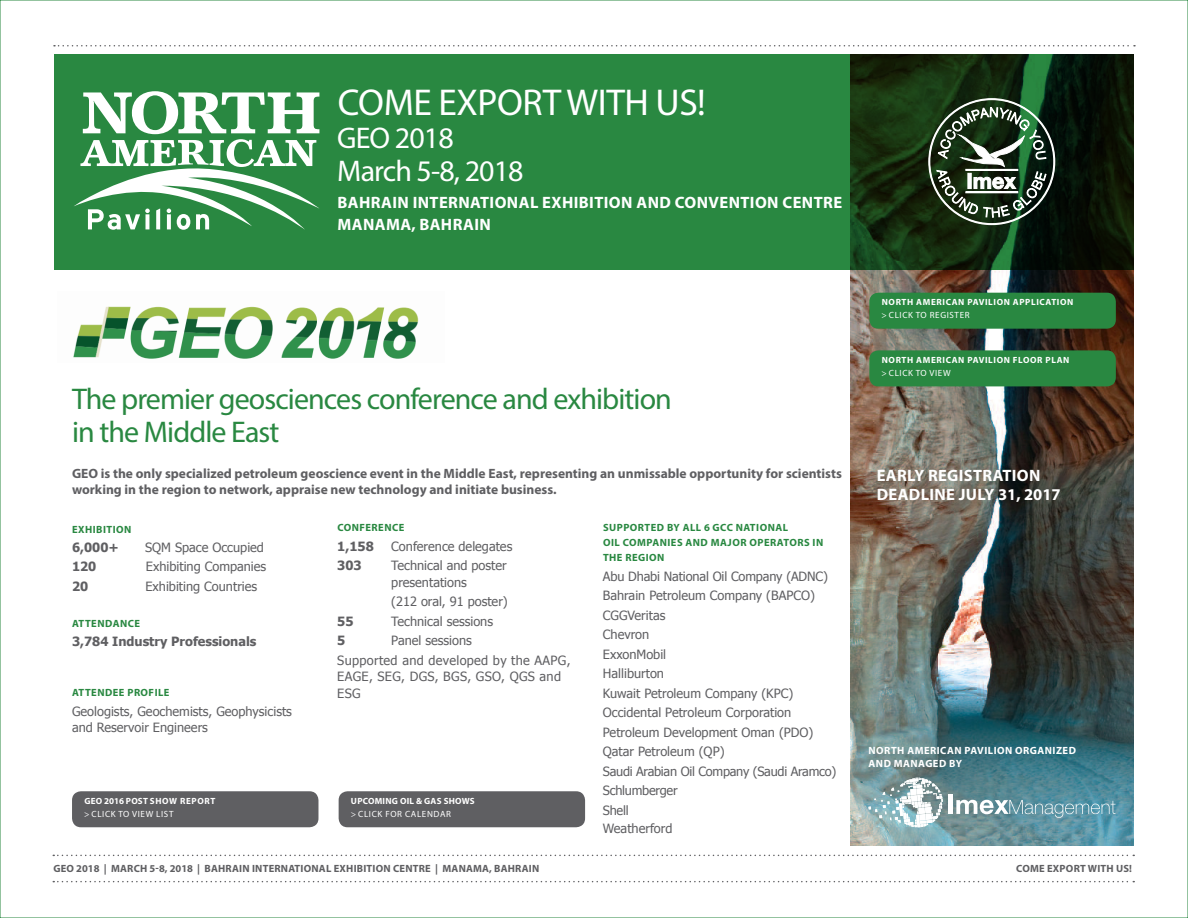
<style>
.page{position:relative;width:1188px;height:918px;background:#fff}
.page>*{position:absolute;margin:0;border:0;box-sizing:border-box;transform-origin:0 0}
.t1{font:37.5px "Myriad Pro";letter-spacing:-.01em;color:#fff}
.t2{font:30px "Myriad Pro";letter-spacing:-.03em;color:#298841}
.t3{font:30px "Myriad Pro";letter-spacing:-.03em;color:#fff}
.t4{font:700 16.5px "Myriad Pro";letter-spacing:.025em;color:#fff}
.t5{font:700 13.5px/16.5px "Myriad Pro";color:#5f5f62}
.t6{font:12.75px/16.5px "Tahoma";color:#5f5f62}
.t7{font:12.75px/16.5px "Tahoma";letter-spacing:.025em;color:#5f5f62}
.t8{font:700 12.75px "Tahoma";color:#5f5f62}
.t9{font:12.75px "Tahoma";letter-spacing:-.02em;color:#5f5f62}
.t10{font:700 10.5px/15px "Myriad Pro";letter-spacing:.045em;color:#298841}
.t11{font:700 10.5px "Myriad Pro";letter-spacing:.02em;color:#5f5f62}
.t12{font:700 10.5px "Myriad Pro";letter-spacing:.045em;color:#fff}
.t13{font:700 9px/13.5px "Myriad Pro";letter-spacing:.07em;color:#fff}
.t14{font:9px "Myriad Pro";letter-spacing:.07em;color:#fff}
.t15{font:700 9px "Myriad Pro";letter-spacing:.04em;color:#fff}
.t16{font:700 9px "Myriad Pro";letter-spacing:.025em;color:#fff}
.s1{font-weight:400}
</style>
<div class="page">
<img style="left:851px;top:269px;width:283px;height:577px">
<svg style="left:54px;top:54px;width:1080px;height:215px;background:#237034"></svg>
<svg style="left:929px;top:98px;width:126px;height:127px;background:#435843"></svg>
<svg style="left:54px;top:45px;width:1081px;height:1px"></svg>
<svg style="left:53px;top:881px;width:1081px;height:1px"></svg>
<svg style="left:53px;top:855px;width:1081px;height:1px"></svg>
<svg style="left:74px;top:91px;width:246px;height:139px"></svg>
<div style="left:869px;top:350px;width:247px;height:36px;background:#298841;border-radius:9px"></div>
<div style="left:869px;top:293px;width:247px;height:36px;background:#298841;border-radius:9px"></div>
<div style="left:339px;top:791px;width:246px;height:36px;background:#5f5f62;border-radius:9px"></div>
<div style="left:72px;top:791px;width:246px;height:36px;background:#5f5f62;border-radius:9px"></div>
<hr style="left:949px;top:795px;width:4px;height:19px;background:#fff">
<svg style="left:956px;top:800px;width:159px;height:18px;background:#80aab5"></svg>
<svg style="left:869px;top:778px;width:74px;height:49px"></svg>
<img style="left:73px;top:306px;width:346px;height:53px">
<p class="t1" style="left:338px;top:79px;width:370px">COME EXPORT WITH US!</p>
<p class="t3" style="left:337px;top:119px;width:118px">GEO 2018</p>
<p class="t3" style="left:337px;top:152px;width:188px">March 5-8, 2018</p>
<p class="t4" style="left:337px;top:192px;width:506px">BAHRAIN INTERNATIONAL EXHIBITION AND CONVENTION CENTRE</p>
<p class="t4" style="left:337px;top:214px;width:155px">MANAMA, BAHRAIN</p>
<p class="t2" style="left:72px;top:380px;width:601px">The premier geosciences conference and exhibition</p>
<p class="t2" style="left:72px;top:413px;width:209px">in the Middle East</p>
<p class="t5" style="left:72px;top:465px;width:771px">GEO is the only specialized petroleum geoscience event in the Middle East, representing an unmissable opportunity for scientists working in the region to network, appraise new technology and initiate business.</p>
<p class="t10" style="left:72px;top:521px;width:61px">EXHIBITION</p>
<p class="t8" style="left:72px;top:538px;width:48px">6,000+</p>
<p class="t6" style="left:145px;top:538px;width:120px">SQM Space Occupied</p>
<p class="t8" style="left:72px;top:558px;width:26px">120</p>
<p class="t6" style="left:146px;top:558px;width:122px">Exhibiting Companies</p>
<p class="t8" style="left:72px;top:577px;width:18px">20</p>
<p class="t6" style="left:145px;top:577px;width:113px">Exhibiting Countries</p>
<p class="t10" style="left:72px;top:615px;width:69px">ATTENDANCE</p>
<p class="t8" style="left:72px;top:632px;width:186px">3,784 Industry Professionals</p>
<p class="t10" style="left:72px;top:685px;width:99px">ATTENDEE PROFILE</p>
<p class="t6" style="left:72px;top:702px;width:221px">Geologists, Geochemists, Geophysicists and Reservoir Engineers</p>
<p class="t15" style="left:84px;top:795px;width:133px">GEO 2016 POST SHOW REPORT</p>
<p class="t14" style="left:84px;top:808px;width:91px">&gt; CLICK TO VIEW LIST</p>
<p class="t10" style="left:337px;top:520px;width:69px">CONFERENCE</p>
<p class="t8" style="left:337px;top:537px;width:38px">1,158</p>
<p class="t6" style="left:391px;top:537px;width:123px">Conference delegates</p>
<p class="t8" style="left:337px;top:557px;width:26px">303</p>
<p class="t6" style="left:391px;top:557px;width:117px">Technical and poster presentations</p>
<p class="t6" style="left:391px;top:593px;width:118px">(212 oral, 91 poster)</p>
<p class="t8" style="left:337px;top:612px;width:18px">55</p>
<p class="t6" style="left:391px;top:612px;width:103px">Technical sessions</p>
<p class="t8" style="left:337px;top:632px;width:10px">5</p>
<p class="t6" style="left:391px;top:632px;width:82px">Panel sessions</p>
<p class="t7" style="left:337px;top:651px;width:235px">Supported and developed by the AAPG,<br>EAGE, SEG, DGS, BGS, GSO, QGS and<br>ESG</p>
<p class="t16" style="left:351px;top:795px;width:125px">UPCOMING OIL &amp; GAS SHOWS</p>
<p class="t14" style="left:351px;top:808px;width:102px">&gt; CLICK FOR CALENDAR</p>
<p class="t10" style="left:603px;top:520px;width:222px">SUPPORTED BY ALL 6 GCC NATIONAL<br>OIL COMPANIES AND MAJOR OPERATORS IN<br>THE REGION</p>
<p class="t6" style="left:603px;top:567px;width:227px">Abu Dhabi National Oil Company (ADNC)</p>
<p class="t6" style="left:603px;top:587px;width:214px">Bahrain Petroleum Company (BAPCO)</p>
<p class="t6" style="left:603px;top:606px;width:64px">CGGVeritas</p>
<p class="t6" style="left:603px;top:626px;width:48px">Chevron</p>
<p class="t6" style="left:603px;top:645px;width:65px">ExxonMobil</p>
<p class="t6" style="left:603px;top:665px;width:63px">Halliburton</p>
<p class="t6" style="left:603px;top:684px;width:192px">Kuwait Petroleum Company (KPC)</p>
<p class="t6" style="left:603px;top:704px;width:190px">Occidental Petroleum Corporation</p>
<p class="t6" style="left:603px;top:723px;width:212px">Petroleum Development Oman (PDO)</p>
<p class="t6" style="left:603px;top:743px;width:123px">Qatar Petroleum (QP)</p>
<p class="t9" style="left:603px;top:763px;width:235px">Saudi Arabian Oil Company (Saudi Aramco)</p>
<p class="t9" style="left:603px;top:782px;width:76px">Schlumberger</p>
<p class="t6" style="left:603px;top:801px;width:27px">Shell</p>
<p class="t6" style="left:603px;top:819px;width:71px">Weatherford</p>
<p class="t13" style="left:882px;top:295px;width:193px">NORTH AMERICAN PAVILION APPLICATION</p>
<p class="t14" style="left:882px;top:310px;width:90px">&gt; CLICK TO REGISTER</p>
<p class="t13" style="left:882px;top:353px;width:189px">NORTH AMERICAN PAVILION FLOOR PLAN <span class="s1">&gt; CLICK TO VIEW</span></p>
<p class="t4" style="left:877px;top:465px;width:165px">EARLY REGISTRATION</p>
<p class="t4" style="left:877px;top:484px;width:185px">DEADLINE JULY 31, 2017</p>
<p class="t12" style="left:869px;top:743px;width:209px">NORTH AMERICAN PAVILION ORGANIZED</p>
<p class="t12" style="left:869px;top:757px;width:95px">AND MANAGED BY</p>
<p class="t11" style="left:53px;top:862px;width:488px">GEO 2018 | MARCH 5-8, 2018 | BAHRAIN INTERNATIONAL EXHIBITION CENTRE | MANAMA, BAHRAIN</p>
<p class="t11" style="left:1016px;top:862px;width:117px">COME EXPORT WITH US!</p>
</div>
